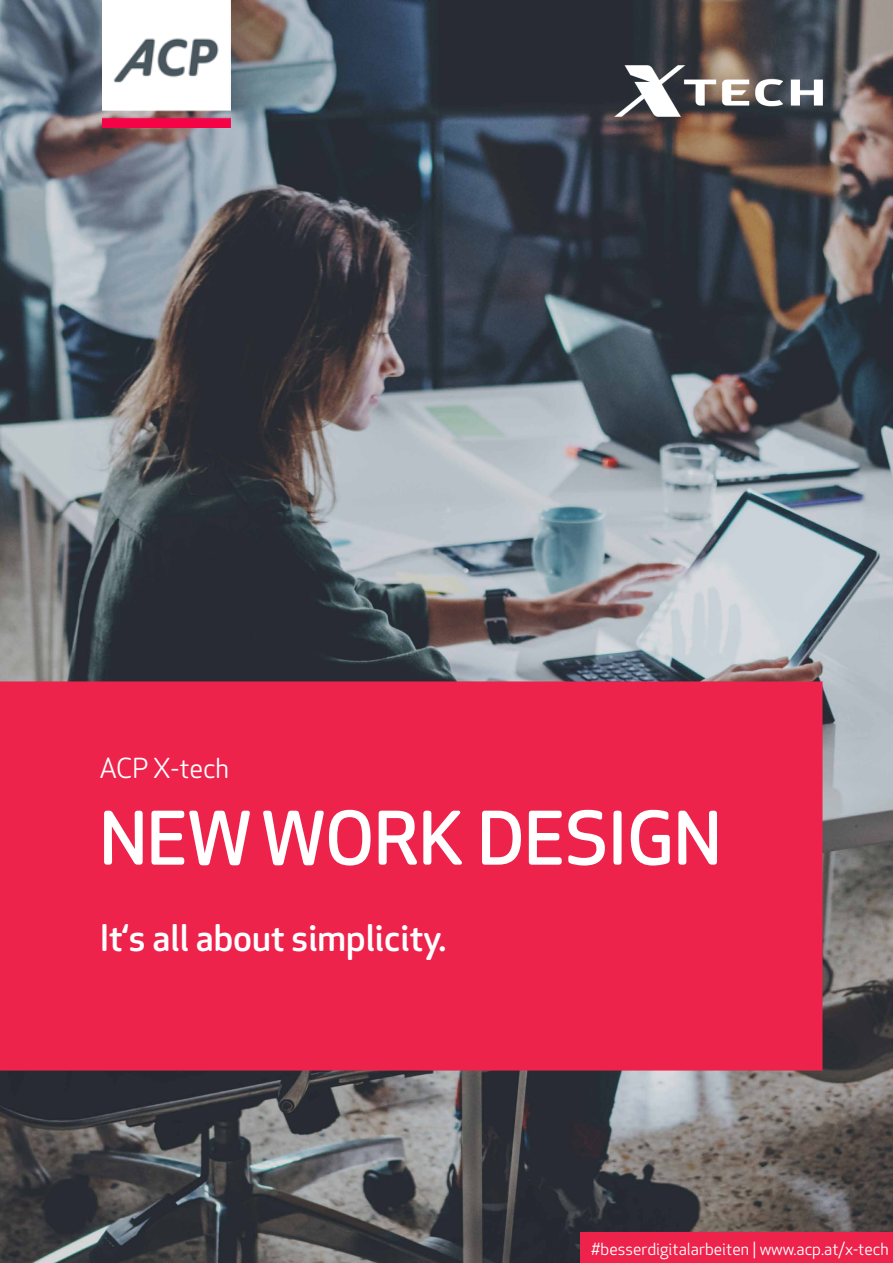
<style>
.page{position:relative;width:893px;height:1263px;background:#fff}
.page>*{position:absolute;margin:0;border:0;box-sizing:border-box;transform-origin:0 0}
.t1{font:500 72px "Apex Rounded";color:#fff}
.t2{font:500 36px "Apex Rounded";color:#fff}
.t3{font:27px "Apex Rounded";color:#fff}
.t4{font:16.5px "Apex Rounded";color:#fff}
</style>
<div class="page">
<img style="left:0;top:0;width:893px;height:1263px">
<img style="left:103px;top:0;width:127px;height:128px">
<img style="left:614px;top:66px;width:208px;height:50px">
<div style="left:0;top:682px;width:822px;height:388px;background:#ed234c"></div>
<div style="left:0;top:681px;width:822px;height:389px;border:2px solid #ed234c"></div>
<div style="left:580px;top:1232px;width:313px;height:31px;background:#ed234c"></div>
<h3 class="t3" style="left:100px;top:753px;width:131px">ACP X-tech</h3>
<h1 class="t1" style="left:100px;top:797px;width:623px">NEW WORK DESIGN</h1>
<h2 class="t2" style="left:100px;top:917px;width:348px">It‘s all about simplicity.</h2>
<p class="t4" style="left:591px;top:1239px;width:299px">#besserdigitalarbeiten | www.acp.at/x-tech</p>
</div>
